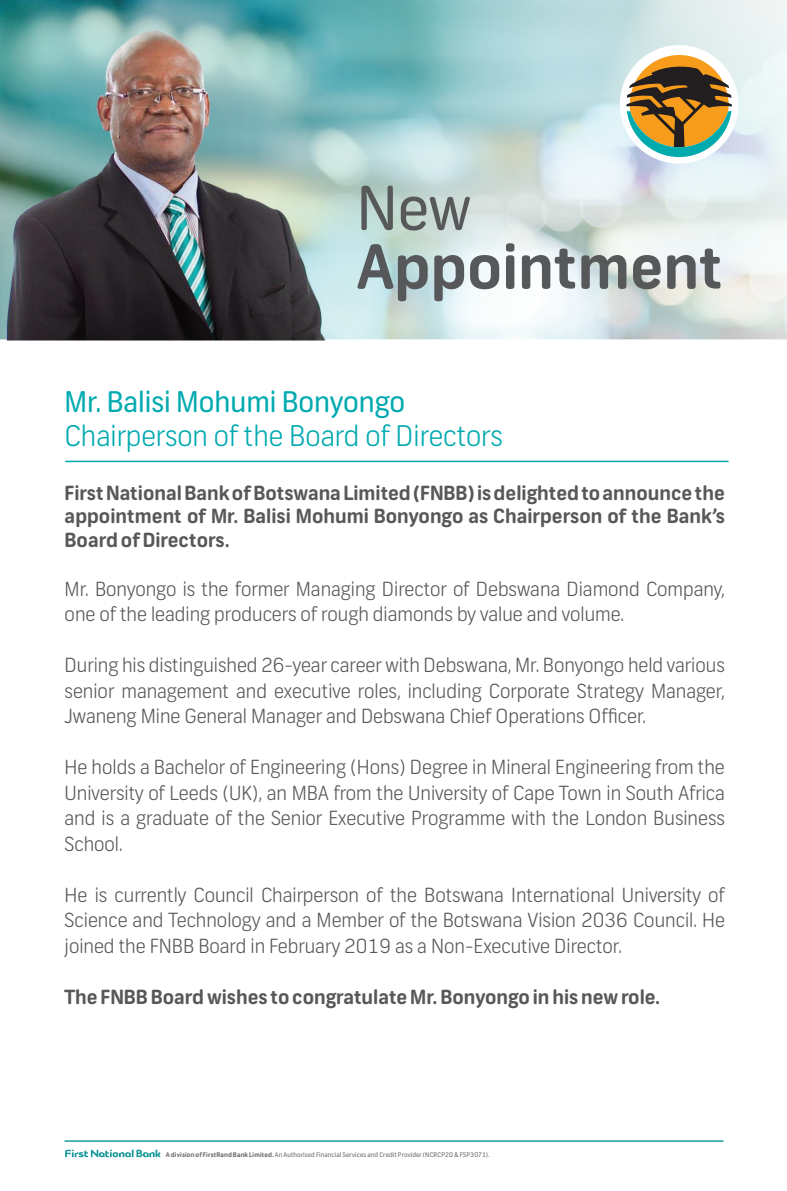
<style>
.page{position:relative;width:787px;height:1191px;background:#fff}
.page>*{position:absolute;margin:0;border:0;box-sizing:border-box;transform-origin:0 0}
.t1{font:700 60.15px "FNB Sans";color:#57585a}
.t2{font:60.15px "FNB Sans";color:#57585a}
.t3{font:300 28.5px "FNB Sans";color:#00aab0}
.t4{font:28.5px "FNB Sans";color:#00aab0}
.t5{font:300 19.5px/25.5px "FNB Sans";color:#57585a;text-align:justify}
.t6{font:700 19.5px/23.4px "FNB Sans";color:#57585a;text-align:justify}
.t7{font:6.45px "FNB Sans";letter-spacing:.02em;color:#676666}
.s1{font-weight:700}
</style>
<div class="page">
<img style="left:0;top:0;width:236px;height:340px">
<svg style="left:236px;top:0;width:551px;height:341px;background:#b9d2d3"></svg>
<hr style="left:65px;top:1140px;width:658px;height:1px;background:#199a9b">
<svg style="left:65px;top:1149px;width:96px;height:8px"></svg>
<div style="left:620px;top:45px;width:118px;height:119px;background:#fff;border-radius:50%"></div>
<svg style="left:626px;top:55px;width:106px;height:102px;background:#9e8d60"></svg>
<hr style="left:65px;top:461px;width:663px;height:1px;background:#00aaad">
<h1 class="t2" style="left:357px;top:172px;width:116px">New</h1>
<h1 class="t1" style="left:357px;top:230px;width:368px">Appointment</h1>
<h2 class="t4" style="left:65px;top:384px;width:342px">Mr. Balisi Mohumi Bonyongo</h2>
<h2 class="t3" style="left:65px;top:418px;width:439px">Chairperson of the Board of Directors</h2>
<p class="t6" style="left:65px;top:481px;width:661px">First National Bank of Botswana Limited (FNBB) is delighted to announce the appointment of Mr. Balisi Mohumi Bonyongo as Chairperson of the Bank’s Board of Directors.</p>
<p class="t5" style="left:65px;top:576px;width:661px">Mr. Bonyongo is the former Managing Director of Debswana Diamond Company, one of the leading producers of rough diamonds by value and volume.</p>
<p class="t5" style="left:65px;top:652px;width:661px">During his distinguished 26-year career with Debswana, Mr. Bonyongo held various senior management and executive roles, including Corporate Strategy Manager, Jwaneng Mine General Manager and Debswana Chief Operations Officer.</p>
<p class="t5" style="left:65px;top:754px;width:661px">He holds a Bachelor of Engineering (Hons) Degree in Mineral Engineering from the University of Leeds (UK), an MBA from the University of Cape Town in South Africa and is a graduate of the Senior Executive Programme with the London Business School.</p>
<p class="t5" style="left:65px;top:882px;width:661px">He is currently Council Chairperson of the Botswana International University of Science and Technology and a Member of the Botswana Vision 2036 Council. He joined the FNBB Board in February 2019 as a Non-Executive Director.</p>
<p class="t6" style="left:65px;top:985px;width:597px">The FNBB Board wishes to congratulate Mr. Bonyongo in his new role.</p>
<p class="t7" style="left:166px;top:1151px;width:325px"><span class="s1">A division of FirstRand Bank Limited.</span> An Authorised Financial Services and Credit Provider (NCRCP20 &amp; FSP3071).</p>
</div>
